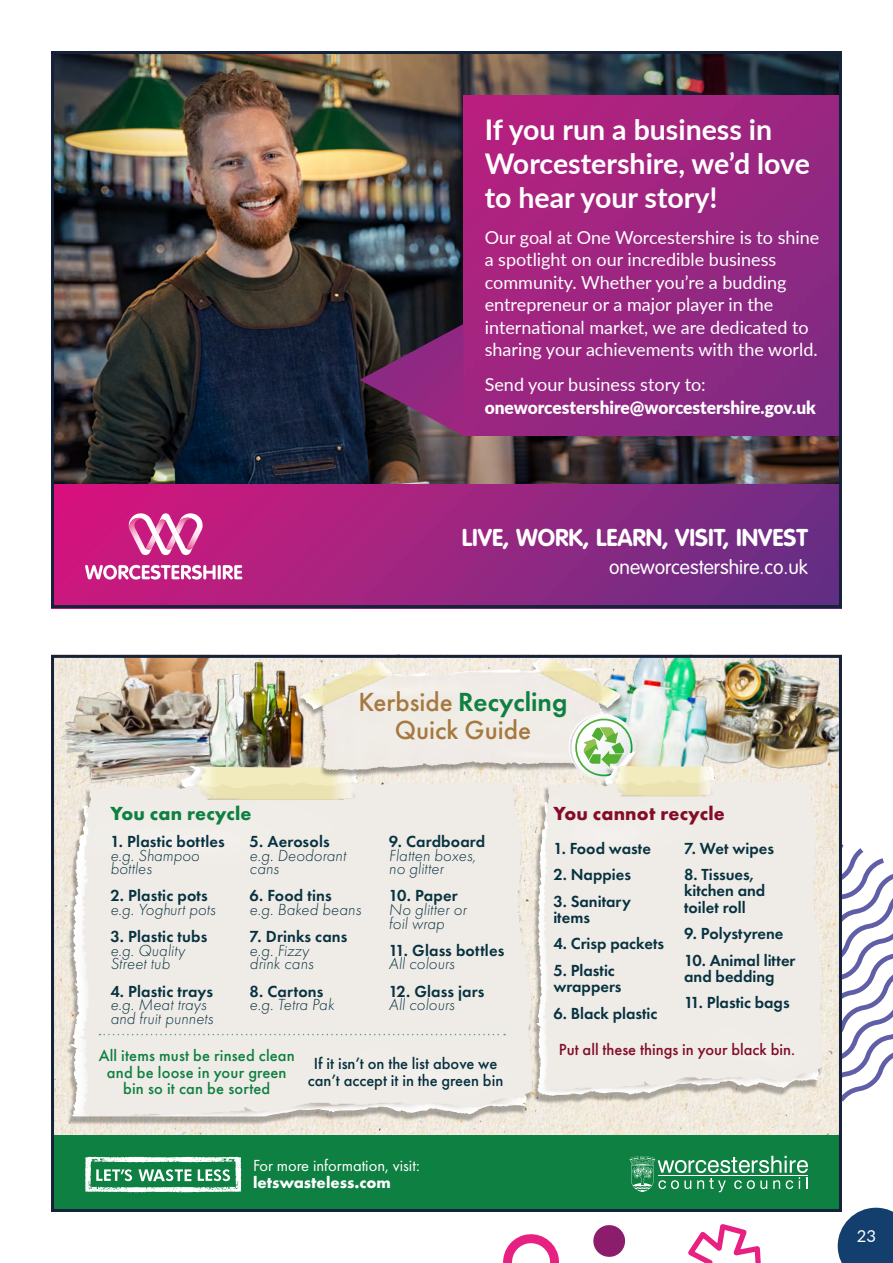
<style>
.page{position:relative;width:893px;height:1263px;background:#fff}
.page>*{position:absolute;margin:0;border:0;box-sizing:border-box;transform-origin:0 0}
.Quote__p{font:700 28.5px/34.2px "Lato";color:#fff}
.t1{font:500 27.15px/28.8px "Futura PT";color:#a5793f;text-align:center}
.Body_Text__p{font:700 24px "VAG Rounded Std";color:#fff}
.t2{font:700 19.65px "Futura PT";letter-spacing:.01em;color:#830d28}
.t3{font:700 19.65px "Futura PT";letter-spacing:.01em;color:#0e8041}
.Body_Text__p-2{font:300 19.5px "VAG Rounded Std";color:#fff}
.Quote__p-2{font:18px/22.5px "Lato";color:#fff}
.Quote__p-3{font:900 18px/22.5px "Lato";color:#fff;scale:.96 1}
.t4{font:italic 300 16.65px/13.6px "Futura PT";letter-spacing:.01em;color:#073240}
.t5{font:600 16.65px/16.4px "Futura PT";color:#073240}
.t6{font:500 16.65px/16.6px "Futura PT";letter-spacing:.01em;color:#0e8041;text-align:center}
.t7{font:500 16.65px/16.6px "Futura PT";color:#073240;text-align:center}
.t8{font:16.65px/16.6px "Futura PT";color:#fff}
.t9{font:500 16.65px "Futura PT";color:#830d28}
.t10{font:16.5px "Lato";color:#fff}
.s1{font-weight:400}
.s2{font-weight:600;color:#0e8041}
.s3{font-weight:600;font-style:normal}
.s4{font-weight:300;font-style:italic}
.s5{font-weight:700}
</style>
<div class="page">
<svg style="left:842px;top:844px;width:51px;height:258px"></svg>
<svg style="left:503px;top:1234px;width:56px;height:29px"></svg>
<svg style="left:593px;top:1225px;width:33px;height:32px"></svg>
<img style="left:55px;top:55px;width:783px;height:430px">
<img style="left:55px;top:485px;width:783px;height:119px">
<svg style="left:85px;top:565px;width:131px;height:14px"></svg>
<hr style="left:218px;top:565px;width:3px;height:14px;background:#fff;border-radius:2px">
<svg style="left:223px;top:565px;width:19px;height:14px"></svg>
<svg style="left:128px;top:513px;width:75px;height:42px"></svg>
<img style="left:463px;top:96px;width:375px;height:340px">
<img style="left:360px;top:324px;width:103px;height:112px">
<svg style="left:688px;top:1224px;width:73px;height:39px"></svg>
<div style="left:51px;top:51px;width:791px;height:557px;border:3px solid #16223a"></div>
<img style="left:55px;top:784px;width:783px;height:352px">
<img style="left:55px;top:659px;width:146px;height:134px">
<img style="left:201px;top:659px;width:95px;height:109px">
<div style="left:65px;top:768px;width:469px;height:357px;background:#000;opacity:.3"></div>
<img style="left:75px;top:766px;width:121px;height:127px">
<img style="left:733px;top:659px;width:105px;height:125px">
<img style="left:625px;top:659px;width:108px;height:109px">
<div style="left:296px;top:656px;width:329px;height:122px;background:#000;opacity:.35"></div>
<img style="left:429px;top:659px;width:114px;height:16px">
<svg style="left:569px;top:714px;width:67px;height:54px"></svg>
<svg style="left:99px;top:1034px;width:406px;height:1px"></svg>
<div style="left:531px;top:768px;width:292px;height:336px;background:#000;opacity:.3"></div>
<img style="left:539px;top:765px;width:75px;height:118px">
<div style="left:51px;top:1136px;width:791px;height:76px;background:#0e8041"></div>
<svg style="left:629px;top:1156px;width:179px;height:36px"></svg>
<svg style="left:85px;top:1157px;width:156px;height:35px"></svg>
<div style="left:51px;top:655px;width:791px;height:557px;border:3px solid #16223a"></div>
<svg style="left:838px;top:1208px;width:55px;height:55px;background:#2b537d"></svg>
<p class="Quote__p" style="left:485px;top:111px;width:327px">If you run a business in<br>Worcestershire, we’d love to hear your story!</p>
<p class="Quote__p-2" style="left:485px;top:225px;width:336px">Our goal at One Worcestershire is to shine a spotlight on our incredible business community. Whether you’re a budding entrepreneur or a major player in the international market, we are dedicated to sharing your achievements with the world.</p>
<p class="Quote__p-3" style="left:485px;top:373px;width:346px"><span class="s1">Send your business story to: </span>oneworcestershire@worcestershire.gov.uk</p>
<p class="Body_Text__p" style="left:462px;top:524px;width:347px">LIVE, WORK, LEARN, VISIT, INVEST</p>
<p class="Body_Text__p-2" style="left:609px;top:556px;width:200px">oneworcestershire.co.uk</p>
<p class="t1" style="left:359px;top:687px;width:210px">Kerbside <span class="s2">Recycling<br></span>Quick Guide</p>
<p class="t3" style="left:110px;top:801px;width:143px">You can recycle</p>
<p class="t4" style="left:110px;top:835px;width:116px"><span class="s3">1. Plastic bottles </span>e.g. Shampoo bottles</p>
<p class="t4" style="left:110px;top:889px;width:107px"><span class="s3">2. Plastic pots </span>e.g. Yoghurt pots</p>
<p class="t4" style="left:110px;top:930px;width:98px"><span class="s3">3. Plastic tubs </span>e.g. Quality<br>Street tub</p>
<p class="t4" style="left:110px;top:984px;width:104px"><span class="s3">4. Plastic trays </span>e.g. Meat trays and fruit punnets</p>
<p class="t4" style="left:250px;top:835px;width:98px"><span class="s3">5. Aerosols </span>e.g. Deodorant cans</p>
<p class="t4" style="left:250px;top:889px;width:113px"><span class="s3">6. Food tins<br></span>e.g. Baked beans</p>
<p class="t4" style="left:250px;top:930px;width:99px"><span class="s3">7. Drinks cans </span>e.g. Fizzy<br>drink cans</p>
<p class="t4" style="left:250px;top:984px;width:86px"><span class="s3">8. Cartons </span>e.g. Tetra Pak</p>
<p class="t4" style="left:389px;top:835px;width:98px"><span class="s3">9. Cardboard<br></span>Flatten boxes, no glitter</p>
<p class="t4" style="left:389px;top:889px;width:79px"><span class="s3">10. Paper<br></span>No glitter or foil wrap</p>
<p class="t5" style="left:389px;top:943px;width:117px;line-height:13.6px">11. Glass bottles<br><span class="s4">All colours</span></p>
<p class="t5" style="left:389px;top:984px;width:97px;line-height:13.6px">12. Glass jars<br><span class="s4">All colours</span></p>
<p class="t6" style="left:99px;top:1047px;width:198px">All items must be rinsed clean and be loose in your green bin so it can be sorted</p>
<p class="t7" style="left:308px;top:1055px;width:197px">If it isn’t on the list above we can’t accept it in the green bin</p>
<p class="t8" style="left:253px;top:1157px;width:168px">For more information, visit: <span class="s5">letswasteless.com</span></p>
<p class="t2" style="left:553px;top:801px;width:173px">You cannot recycle</p>
<p class="t5" style="left:553px;top:840px;width:99px">1. Food waste</p>
<p class="t5" style="left:553px;top:866px;width:79px">2. Nappies</p>
<p class="t5" style="left:553px;top:893px;width:79px">3. Sanitary items</p>
<p class="t5" style="left:553px;top:935px;width:112px">4. Crisp packets</p>
<p class="t5" style="left:553px;top:962px;width:70px">5. Plastic wrappers</p>
<p class="t5" style="left:553px;top:1004px;width:105px">6. Black plastic</p>
<p class="t5" style="left:684px;top:840px;width:91px">7. Wet wipes</p>
<p class="t5" style="left:684px;top:866px;width:83px">8. Tissues, kitchen and toilet roll</p>
<p class="t5" style="left:684px;top:925px;width:101px">9. Polystyrene</p>
<p class="t5" style="left:684px;top:952px;width:113px">10. Animal litter and bedding</p>
<p class="t5" style="left:684px;top:994px;width:107px">11. Plastic bags</p>
<p class="t9" style="left:559px;top:1039px;width:238px">Put all these things in your black bin.</p>
<p class="t10" style="left:857px;top:1224px;width:21px">23</p>
</div>
